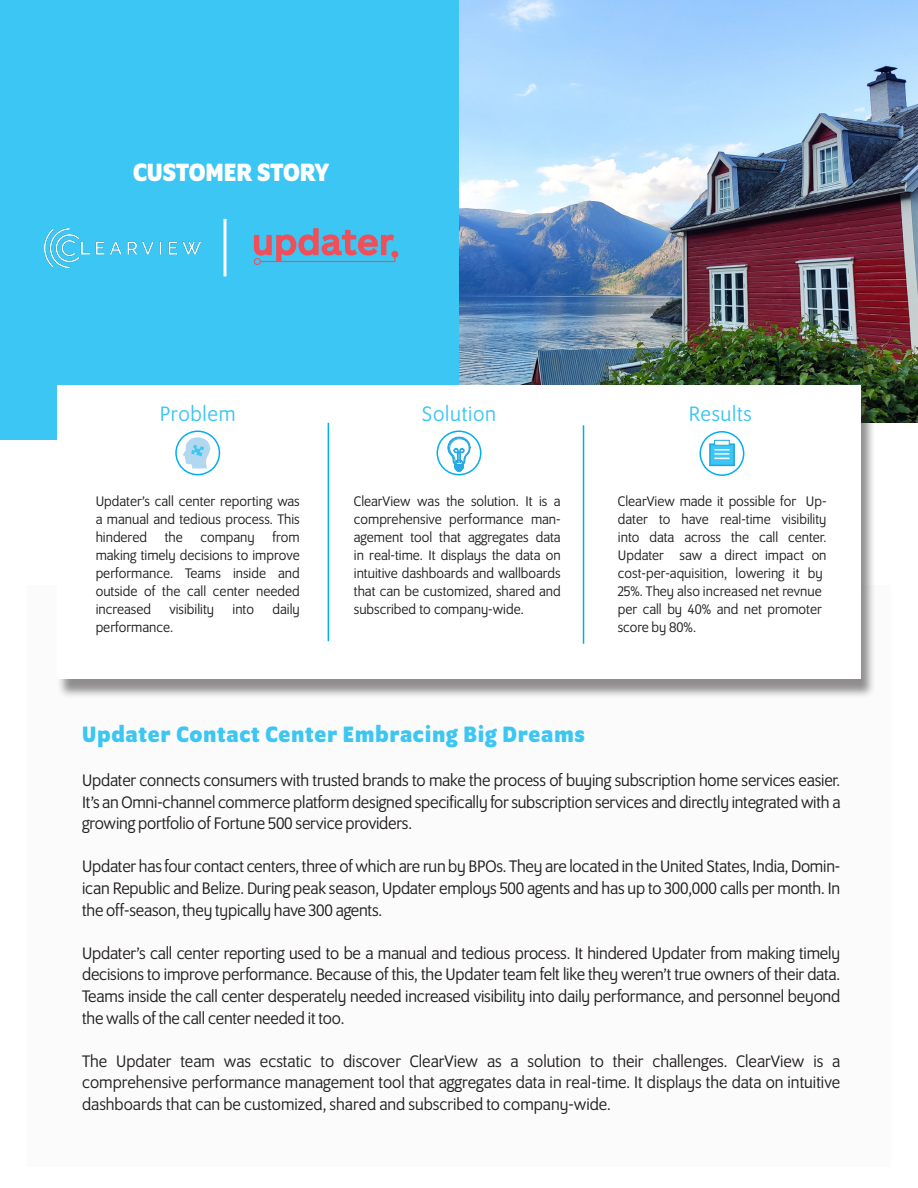
<style>
.page{position:relative;width:918px;height:1188px;background:#fff}
.page>*{position:absolute;margin:0;border:0;box-sizing:border-box;transform-origin:0 0}
.Paragraph_Style_3{font:700 27px "Program OT";color:#fff}
.Paragraph_Style_3-2{font:700 24px "Program OT";letter-spacing:.03em;color:#3cc6f3}
.Paragraph_Style_3-3{font:22.5px "Program OT";letter-spacing:.03em;color:#3cc6f3}
.Paragraph_Style_3-4{font:18px/21.6px "Program OT";letter-spacing:-.01em;color:#231f20;text-align:justify}
.Paragraph_Style_3-5{font:15px/18px "Program OT";color:#231f20;text-align:justify}
</style>
<div class="page">
<img style="left:459px;top:0;width:459px;height:422px">
<div style="left:0;top:0;width:459px;height:439px;background:#3cc6f3"></div>
<div style="left:27px;top:585px;width:864px;height:581px;background:#fbfbfb"></div>
<div style="left:56px;top:390px;width:820px;height:309px;background:#231f20;opacity:.5"></div>
<div style="left:57px;top:385px;width:804px;height:293px;background:#fff"></div>
<hr style="left:224px;top:219px;width:3px;height:57px;background:#fff">
<hr style="left:328px;top:423px;width:1px;height:218px;background:#00aeef">
<svg style="left:175px;top:431px;width:45px;height:44px"></svg>
<svg style="left:437px;top:431px;width:44px;height:44px"></svg>
<img style="left:44px;top:228px;width:157px;height:39px">
<hr style="left:583px;top:425px;width:1px;height:219px;background:#00aeef">
<svg style="left:700px;top:431px;width:44px;height:45px"></svg>
<div style="left:391px;top:251px;width:7px;height:7px;background:#f04f59;border-radius:50%"></div>
<svg style="left:254px;top:228px;width:141px;height:37px"></svg>
<p class="Paragraph_Style_3" style="left:133px;top:157px;width:198px">CUSTOMER STORY</p>
<p class="Paragraph_Style_3-3" style="left:160px;top:401px;width:77px">Problem</p>
<p class="Paragraph_Style_3-3" style="left:422px;top:401px;width:76px">Solution</p>
<p class="Paragraph_Style_3-3" style="left:689px;top:401px;width:65px">Results</p>
<p class="Paragraph_Style_3-5" style="left:96px;top:492px;width:206px">Updater’s call center reporting was a manual and tedious process. This hindered the company from making timely decisions to improve performance. Teams inside and outside of the call center needed increased visibility into daily performance.</p>
<p class="Paragraph_Style_3-5" style="left:618px;top:492px;width:210px;text-align:left">ClearView made it possible for Up&shy;dater to have real-time visibility into data across the call center.<br>Updater saw a direct impact on cost-per-aquisition, lowering it by<br>25%. They also increased net revnue per call by 40% and net promoter score by 80%.</p>
<p class="Paragraph_Style_3-5" style="left:354px;top:492px;width:208px">ClearView was the solution. It is a comprehensive performance man&shy;agement tool that aggregates data in real-time. It displays the data on intuitive dashboards and wallboards that can be customized, shared and subscribed to company-wide.</p>
<p class="Paragraph_Style_3-2" style="left:82px;top:721px;width:504px">Updater Contact Center Embracing Big Dreams</p>
<p class="Paragraph_Style_3-4" style="left:82px;top:769px;width:760px">Updater connects consumers with trusted brands to make the process of buying subscription home services easier.<br>It’s an Omni-channel commerce platform designed specifically for subscription services and directly integrated with a growing portfolio of Fortune 500 service providers.</p>
<p class="Paragraph_Style_3-4" style="left:82px;top:856px;width:760px">Updater has four contact centers, three of which are run by BPOs. They are located in the United States, India, Domin&shy;ican Republic and Belize. During peak season, Updater employs 500 agents and has up to 300,000 calls per month. In the off-season, they typically have 300 agents.</p>
<p class="Paragraph_Style_3-4" style="left:82px;top:942px;width:760px">Updater’s call center reporting used to be a manual and tedious process. It hindered Updater from making timely decisions to improve performance. Because of this, the Updater team felt like they weren’t true owners of their data.<br>Teams inside the call center desperately needed increased visibility into daily performance, and personnel beyond the walls of the call center needed it too.</p>
<p class="Paragraph_Style_3-4" style="left:82px;top:1050px;width:760px">The Updater team was ecstatic to discover ClearView as a solution to their challenges. ClearView is a comprehensive performance management tool that aggregates data in real-time. It displays the data on intuitive dashboards that can be customized, shared and subscribed to company-wide.</p>
</div>
